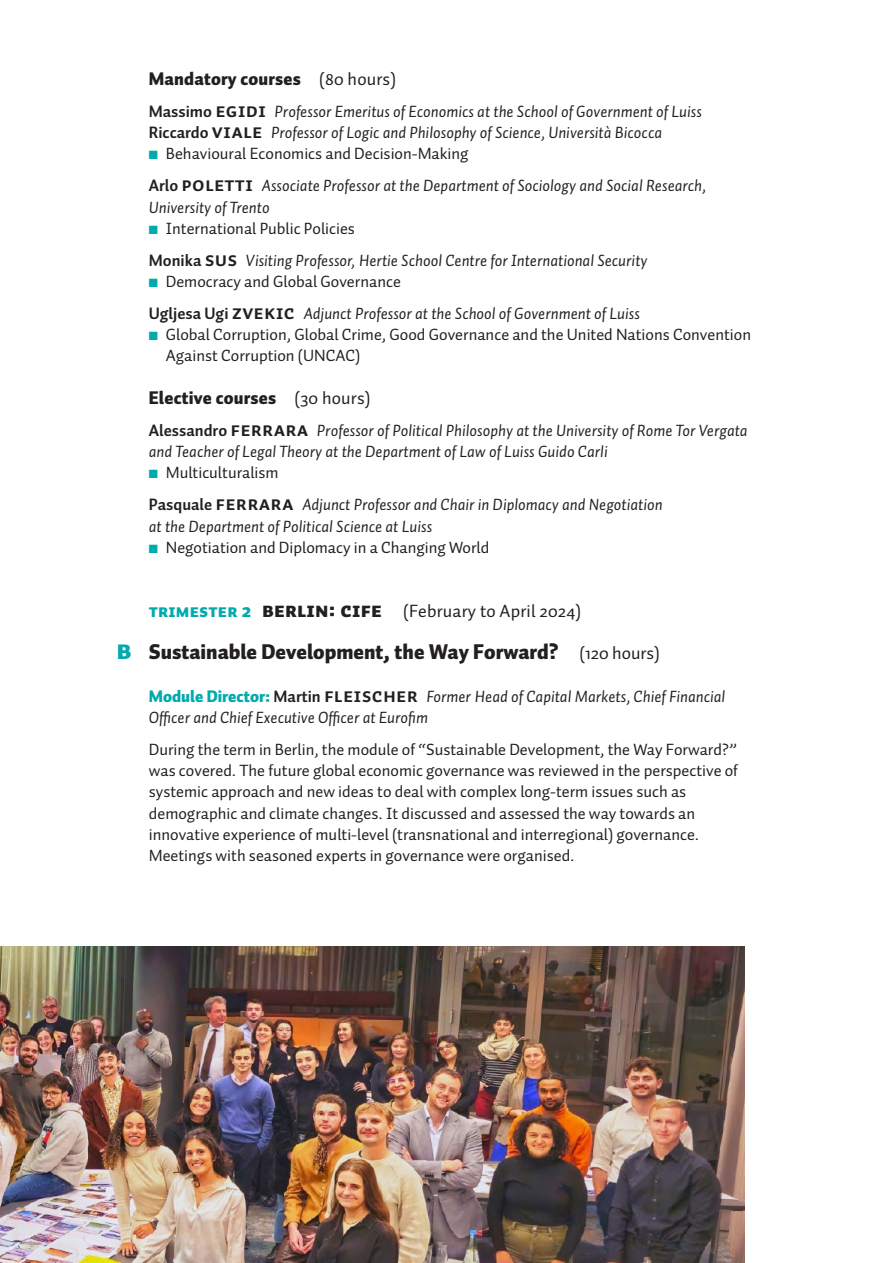
<style>
.page{position:relative;width:893px;height:1263px;background:#fff}
.page>*{position:absolute;margin:0;border:0;box-sizing:border-box;transform-origin:0 0}
.t1{font:900 21px "Auto Pro";color:#231f20}
.t2{font:900 18px "Auto Pro";letter-spacing:.01em;color:#231f20}
.t3{font:18px "Auto Pro";letter-spacing:.01em;color:#231f20}
.t4{font:16.5px/21.3px "Auto Pro Regular Italic 1";color:#231f20}
.t5{font:16.5px/21.3px "Auto Pro";color:#231f20}
.s1{font-weight:400}
.s2{font-family:"Auto Pro";font-weight:700}
.s3{font-family:"Auto Pro Bold Small Caps";font-size:20.25px}
.s4{color:#00aaad}
.s5{font-family:"Auto Pro Black Small Caps";color:#00aaad}
.s6{font-family:"Auto Pro Black Small Caps";color:#fff}
.s7{font-family:"Auto Pro Black Small Caps";font-size:21px}
.s8{font-family:"Auto Pro Black Small Caps";font-weight:400;font-size:27px;color:#00aaad}
.s9{font-weight:400;font-size:18px}
.s10{font-family:"Auto Pro";font-weight:900;color:#00aaad}
</style>
<div class="page">
<img style="left:0;top:946px;width:744px;height:317px">
<p class="t2" style="left:149px;top:66px;width:249px">Mandatory courses <span class="s1">(80 hours)</span></p>
<p class="t4" style="left:149px;top:100px;width:555px"><span class="s2">Massimo</span> <span class="s3">egidi</span> Professor Emeritus of Economics at the School of Government of Luiss<br><span class="s2">Riccardo</span> <span class="s3">viale</span> Professor of Logic and Philosophy of Science, Università Bicocca</p>
<p class="t5" style="left:149px;top:143px;width:321px"><span class="s4">■</span> Behavioural Economics and Decision-Making</p>
<p class="t4" style="left:149px;top:175px;width:559px"><span class="s2">Arlo</span> <span class="s3">poletti</span> Associate Professor at the Department of Sociology and Social Research,<br>University of Trento</p>
<p class="t5" style="left:149px;top:217px;width:208px"><span class="s4">■</span> International Public Policies</p>
<p class="t4" style="left:149px;top:249px;width:500px"><span class="s2">Monika</span> <span class="s3">sus</span> Visiting Professor, Hertie School Centre for International Security</p>
<p class="t5" style="left:149px;top:270px;width:254px"><span class="s4">■</span> Democracy and Global Governance</p>
<p class="t4" style="left:149px;top:302px;width:493px"><span class="s2">Ugljesa Ugi</span> <span class="s3">zvekic</span> Adjunct Professor at the School of Government of Luiss</p>
<p class="t5" style="left:166px;top:324px;width:587px;text-indent:-17px"><span class="s4">■</span> Global Corruption, Global Crime, Good Governance and the United Nations Convention<br>Against Corruption (UNCAC)</p>
<p class="t2" style="left:149px;top:385px;width:223px">Elective courses <span class="s1">(30 hours)</span></p>
<p class="t4" style="left:149px;top:419px;width:600px"><span class="s2">Alessandro</span> <span class="s3">ferrara</span> Professor of Political Philosophy at the University of Rome Tor Vergata and Teacher of Legal Theory at the Department of Law of Luiss Guido Carli</p>
<p class="t5" style="left:149px;top:462px;width:131px"><span class="s4">■</span> Multiculturalism</p>
<p class="t4" style="left:149px;top:494px;width:515px"><span class="s2">Pasquale</span> <span class="s3">ferrara</span> Adjunct Professor and Chair in Diplomacy and Negotiation at the Department of Political Science at Luiss</p>
<p class="t5" style="left:149px;top:536px;width:342px"><span class="s4">■</span> Negotiation and Diplomacy in a Changing World</p>
<p class="t3" style="left:149px;top:598px;width:434px"><span class="s5">trimester 2</span><span class="s6">:</span> <span class="s7">berlin: cife</span> (February to April 2024)</p>
<p class="t1" style="left:117px;top:637px;width:545px"><span class="s8">b</span> Sustainable Development, the Way Forward? <span class="s9">(120 hours)</span></p>
<p class="t4" style="left:149px;top:685px;width:578px"><span class="s10">Module Director:</span> <span class="s2">Martin</span> <span class="s3">fleischer</span> Former Head of Capital Markets, Chief Financial<br>Officer and Chief Executive Officer at Eurofim</p>
<p class="t5" style="left:149px;top:738px;width:591px">During the term in Berlin, the module of “Sustainable Development, the Way Forward?” was covered. The future global economic governance was reviewed in the perspective of systemic approach and new ideas to deal with complex long-term issues such as demographic and climate changes. It discussed and assessed the way towards an innovative experience of multi-level (transnational and interregional) governance.<br>Meetings with seasoned experts in governance were organised.</p>
</div>
